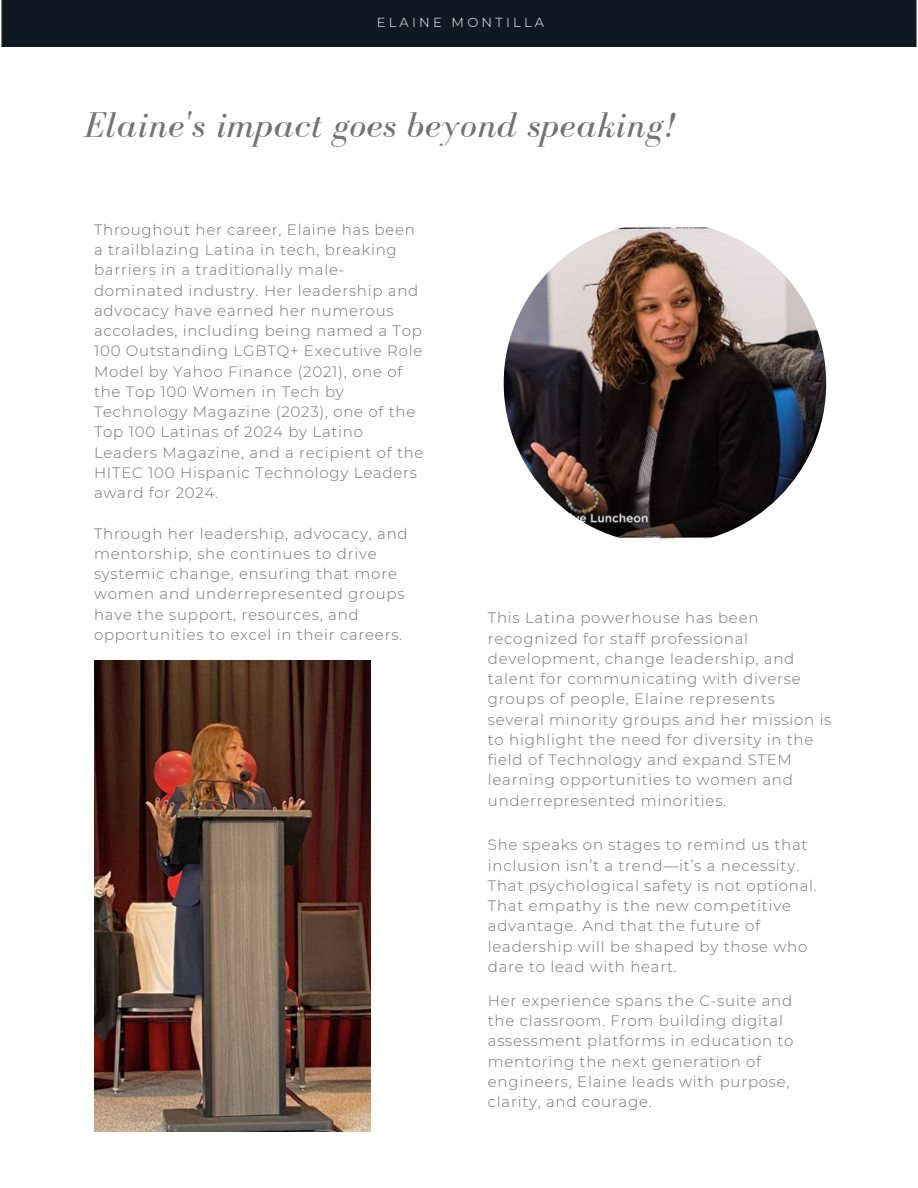
<style>
.page{position:relative;width:918px;height:1188px;background:#fff}
.page>*{position:absolute;margin:0;border:0;box-sizing:border-box;transform-origin:0 0}
.t1{font:italic 36.9px "Bodoni FLF";letter-spacing:.02em;color:#737373}
.t2{font:300 15px/20.2px "Montserrat";letter-spacing:.05em;color:#737373}
.t3{font:300 13.05px "Montserrat";letter-spacing:.25em;color:#fff}
</style>
<div class="page">
<div style="left:1px;top:0;width:916px;height:46px;background:#0f1923"></div>
<img style="left:94px;top:661px;width:277px;height:470px">
<img style="left:504px;top:222px;width:322px;height:322px;border-radius:50%">
<h1 class="t3" style="left:377px;top:14px;width:169px">ELAINE MONTILLA</h1>
<h2 class="t1" style="left:84px;top:105px;width:594px">Elaine's impact goes beyond speaking!</h2>
<h2 class="t2" style="left:94px;top:219px;width:331px">Throughout her career, Elaine has been a trailblazing Latina in tech, breaking barriers in a traditionally male&shy;dominated industry. Her leadership and advocacy have earned her numerous accolades, including being named a Top 100 Outstanding LGBTQ+ Executive Role Model by Yahoo Finance (2021), one of the Top 100 Women in Tech by Technology Magazine (2023), one of the Top 100 Latinas of 2024 by Latino Leaders Magazine, and a recipient of the HITEC 100 Hispanic Technology Leaders award for 2024.</h2>
<h2 class="t2" style="left:94px;top:523px;width:315px">Through her leadership, advocacy, and mentorship, she continues to drive systemic change, ensuring that more women and underrepresented groups have the support, resources, and opportunities to excel in their careers.</h2>
<p class="t2" style="left:488px;top:608px;width:345px">This Latina powerhouse has been recognized for staff professional development, change leadership, and talent for communicating with diverse groups of people, Elaine represents several minority groups and her mission is to highlight the need for diversity in the field of Technology and expand STEM learning opportunities to women and underrepresented minorities.</p>
<p class="t2" style="left:488px;top:835px;width:330px">She speaks on stages to remind us that inclusion isn’t a trend—it’s a necessity.<br>That psychological safety is not optional.<br>That empathy is the new competitive advantage. And that the future of leadership will be shaped by those who dare to lead with heart.</p>
<h2 class="t2" style="left:488px;top:990px;width:307px">Her experience spans the C-suite and the classroom. From building digital assessment platforms in education to mentoring the next generation of engineers, Elaine leads with purpose, clarity, and courage.</h2>
</div>
